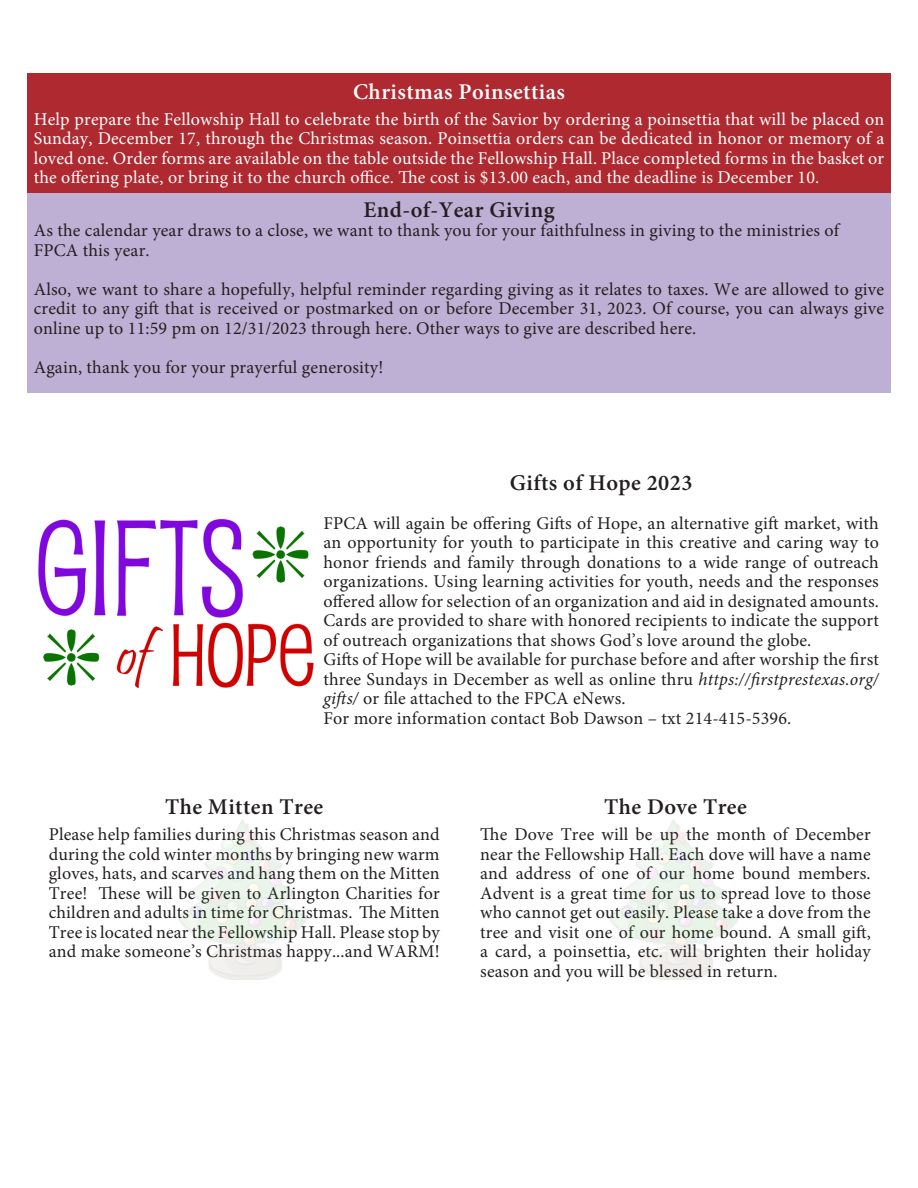
<style>
.page{position:relative;width:918px;height:1188px;background:#fff}
.page>*{position:absolute;margin:0;border:0;box-sizing:border-box;transform-origin:0 0}
.t1{font:600 22.5px "Minion Pro";letter-spacing:.02em;color:#231f20}
.t2{font:600 22.5px "Minion Pro";letter-spacing:.02em;color:#fff}
.t3{font:18px/19.5px "Minion Pro";letter-spacing:.01em;color:#231f20;text-align:justify}
.t4{font:18px/19.5px "Minion Pro";letter-spacing:.01em;color:#fff;text-align:justify}
.s1{font-style:italic}
</style>
<div class="page">
<img style="left:38px;top:519px;width:276px;height:169px">
<div style="left:27px;top:73px;width:864px;height:121px;background:#ae2a30"></div>
<img style="left:609px;top:819px;width:130px;height:161px">
<img style="left:178px;top:819px;width:130px;height:161px">
<div style="left:27px;top:194px;width:864px;height:199px;background:#beafd4"></div>
<p class="t2" style="left:353px;top:76px;width:213px">Christmas Poinsettias</p>
<p class="t4" style="left:34px;top:109px;width:852px">Help prepare the Fellowship Hall to celebrate the birth of the Savior by ordering a poinsettia that will be placed on Sunday, December 17, through the Christmas season. Poinsettia orders can be dedicated in honor or memory of a loved one. Order forms are available on the table outside the Fellowship Hall. Place completed forms in the basket or the offering plate, or bring it to the church office. The cost is $13.00 each, and the deadline is December 10.</p>
<p class="t1" style="left:363px;top:194px;width:193px">End-of-Year Giving</p>
<p class="t3" style="left:34px;top:221px;width:809px">As the calendar year draws to a close, we want to thank you for your faithfulness in giving to the ministries of<br>FPCA this year.</p>
<p class="t3" style="left:34px;top:279px;width:852px">Also, we want to share a hopefully, helpful reminder regarding giving as it relates to taxes. We are allowed to give credit to any gift that is received or postmarked on or before December 31, 2023. Of course, you can always give online up to 11:59 pm on 12/31/2023 through here. Other ways to give are described here.</p>
<p class="t3" style="left:34px;top:357px;width:351px">Again, thank you for your prayerful generosity!</p>
<p class="t1" style="left:510px;top:467px;width:184px">Gifts of Hope 2023</p>
<p class="t3" style="left:323px;top:513px;width:557px">FPCA will again be offering Gifts of Hope, an alternative gift market, with an opportunity for youth to participate in this creative and caring way to honor friends and family through donations to a wide range of outreach organizations. Using learning activities for youth, needs and the responses offered allow for selection of an organization and aid in designated amounts.<br>Cards are provided to share with honored recipients to indicate the support of outreach organizations that shows God’s love around the globe.</p>
<p class="t3" style="left:323px;top:650px;width:557px">Gifts of Hope will be available for purchase before and after worship the first three Sundays in December as well as online thru <span class="s1">https://firstprestexas.org/ gifts/</span> or file attached to the FPCA eNews.</p>
<p class="t3" style="left:323px;top:708px;width:469px">For more information contact Bob Dawson – txt 214-415-5396.</p>
<p class="t1" style="left:165px;top:791px;width:160px">The Mitten Tree</p>
<p class="t3" style="left:49px;top:825px;width:393px">Please help families during this Christmas season and during the cold winter months by bringing new warm gloves, hats, and scarves and hang them on the Mitten Tree! These will be given to Arlington Charities for children and adults in time for Christmas. The Mitten Tree is located near the Fellowship Hall. Please stop by and make someone’s Christmas happy...and WARM!</p>
<p class="t1" style="left:604px;top:791px;width:144px">The Dove Tree</p>
<p class="t3" style="left:480px;top:825px;width:392px">The Dove Tree will be up the month of December near the Fellowship Hall. Each dove will have a name and address of one of our home bound members.<br>Advent is a great time for us to spread love to those who cannot get out easily. Please take a dove from the tree and visit one of our home bound. A small gift, a card, a poinsettia, etc. will brighten their holiday season and you will be blessed in return.</p>
</div>
